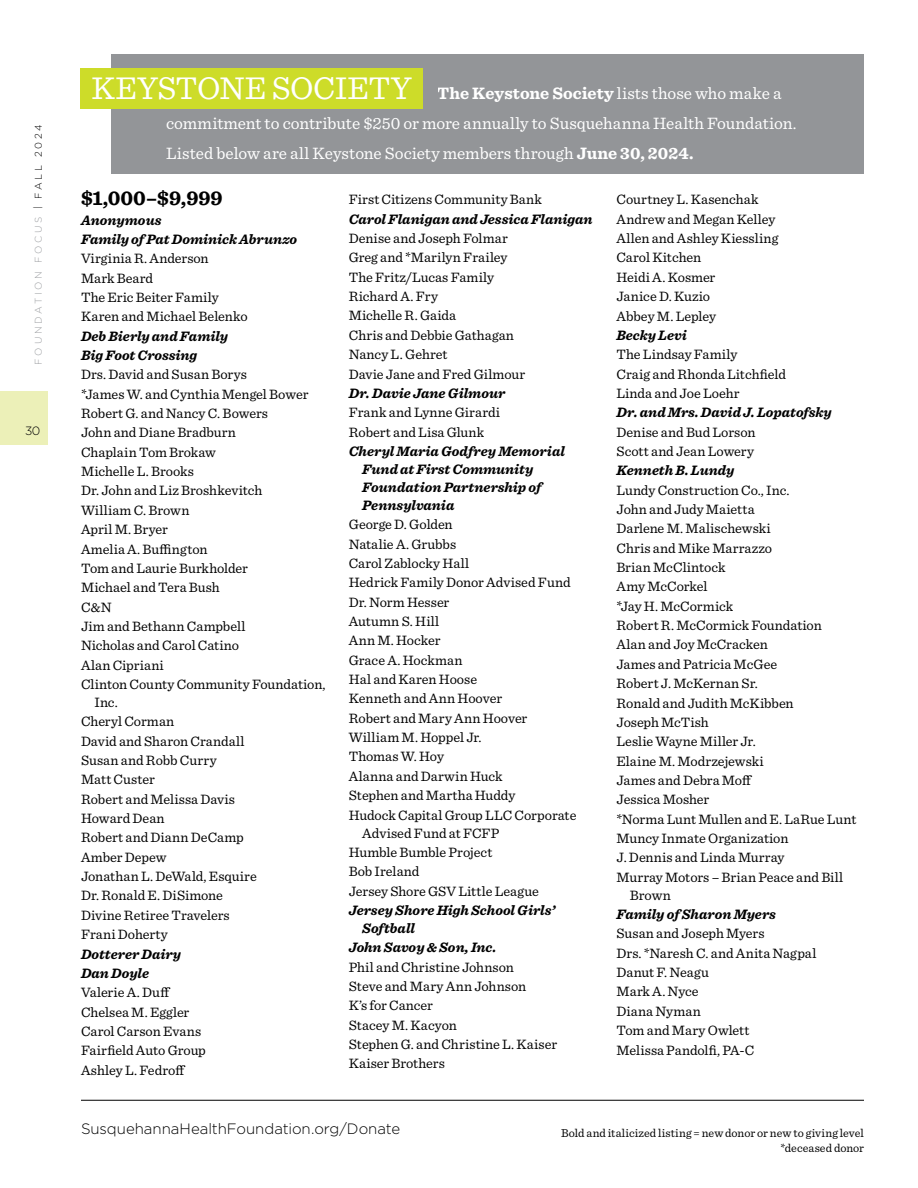
<style>
.page{position:relative;width:918px;height:1188px;background:#fff}
.page>*{position:absolute;margin:0;border:0;box-sizing:border-box;transform-origin:0 0}
.t1{font:33px "Sentinel";letter-spacing:-.015em;color:#fff}
.t2{font:700 21px "Sentinel";letter-spacing:-.01em;color:#000}
.t3{font:17.25px/30px "Sentinel";color:#fff}
.t4{font:300 15px "Gotham HTF";letter-spacing:-.005em;color:#000}
.t5{font:14.25px/19.4px "Sentinel";color:#000}
.t6{font:italic 700 14.25px/18px "Sentinel";color:#000}
.t7{font:12px/15px "Sentinel";letter-spacing:.005em;color:#000;text-align:right}
.t8{font:300 12px "Gotham HTF";color:#000}
.t9{font:300 9.75px "Gotham HTF";letter-spacing:.275em;color:#9d9fa2}
.s1{color:#000}
.s2{font-weight:700}
</style>
<div class="page">
<hr style="left:81px;top:1100px;width:783px;height:1px;background:#000">
<div style="left:111px;top:54px;width:753px;height:120px;background:#939598"></div>
<div style="left:81px;top:68px;width:342px;height:41px;background:#cddc29"></div>
<div style="left:0;top:392px;width:47px;height:54px;background:#ecf0b8"></div>
<p class="t9" style="left:33px;top:364px;width:241px;rotate:-90deg">FOUNDATION FOCUS <span class="s1">| FALL 2024</span></p>
<p class="t8" style="left:25px;top:425px;width:17px">30</p>
<h1 class="t1" style="left:91px;top:63px;width:322px">KEYSTONE SOCIETY</h1>
<p class="t3" style="left:166px;top:78px;width:632px;text-indent:271px"><span class="s2">The Keystone Society</span> lists those who make a commitment to contribute $250 or more annually to Susquehanna Health Foundation.<br>Listed below are all Keystone Society members through <span class="s2">June 30, 2024.</span></p>
<h2 class="t2" style="left:81px;top:182px;width:143px">$1,000–$9,999</h2>
<p class="t6" style="left:81px;top:209px;width:218px;line-height:19.4px">Anonymous<br>Family of Pat Dominick Abrunzo</p>
<p class="t5" style="left:81px;top:248px;width:168px">Virginia R. Anderson<br>Mark Beard<br>The Eric Beiter Family<br>Karen and Michael Belenko</p>
<p class="t6" style="left:81px;top:326px;width:149px;line-height:19.4px">Deb Bierly and Family<br>Big Foot Crossing</p>
<p class="t5" style="left:81px;top:364px;width:246px">Drs. David and Susan Borys<br>*James W. and Cynthia Mengel Bower<br>Robert G. and Nancy C. Bowers<br>John and Diane Bradburn<br>Chaplain Tom Brokaw<br>Michelle L. Brooks<br>Dr. John and Liz Broshkevitch<br>William C. Brown<br>April M. Bryer<br>Amelia A. Buffington<br>Tom and Laurie Burkholder<br>Michael and Tera Bush<br>C&amp;N<br>Jim and Bethann Campbell<br>Nicholas and Carol Catino<br>Alan Cipriani<br>Clinton County Community Foundation,</p>
<p class="t5" style="left:81px;top:692px;width:177px;text-indent:13px">Inc.<br>Cheryl Corman<br>David and Sharon Crandall<br>Susan and Robb Curry<br>Matt Custer<br>Robert and Melissa Davis<br>Howard Dean<br>Robert and Diann DeCamp<br>Amber Depew<br>Jonathan L. DeWald, Esquire<br>Dr. Ronald E. DiSimone<br>Divine Retiree Travelers<br>Frani Doherty</p>
<p class="t6" style="left:81px;top:943px;width:102px;line-height:19.4px">Dotterer Dairy<br>Dan Doyle</p>
<p class="t5" style="left:81px;top:982px;width:126px">Valerie A. Duff<br>Chelsea M. Eggler<br>Carol Carson Evans<br>Fairfield Auto Group<br>Ashley L. Fedroff</p>
<p class="t5" style="left:349px;top:189px;width:195px">First Citizens Community Bank</p>
<p class="t6" style="left:349px;top:209px;width:245px">Carol Flanigan and Jessica Flanigan</p>
<p class="t5" style="left:349px;top:228px;width:178px">Denise and Joseph Folmar<br>Greg and *Marilyn Frailey<br>The Fritz/Lucas Family<br>Richard A. Fry<br>Michelle R. Gaida<br>Chris and Debbie Gathagan<br>Nancy L. Gehret<br>Davie Jane and Fred Gilmour</p>
<p class="t6" style="left:349px;top:383px;width:158px">Dr. Davie Jane Gilmour</p>
<p class="t5" style="left:349px;top:402px;width:153px">Frank and Lynne Girardi<br>Robert and Lisa Glunk</p>
<p class="t6" style="left:362px;top:442px;width:204px;text-indent:-13px">Cheryl Maria Godfrey Memorial<br>Fund at First Community<br>Foundation Partnership of<br>Pennsylvania</p>
<p class="t5" style="left:349px;top:514px;width:229px">George D. Golden<br>Natalie A. Grubbs<br>Carol Zablocky Hall<br>Hedrick Family Donor Advised Fund<br>Dr. Norm Hesser<br>Autumn S. Hill<br>Ann M. Hocker<br>Grace A. Hockman<br>Hal and Karen Hoose<br>Kenneth and Ann Hoover<br>Robert and Mary Ann Hoover<br>William M. Hoppel Jr.<br>Thomas W. Hoy<br>Alanna and Darwin Huck<br>Stephen and Martha Huddy<br>Hudock Capital Group LLC Corporate</p>
<p class="t5" style="left:349px;top:822px;width:192px;text-indent:13px">Advised Fund at FCFP<br>Humble Bumble Project<br>Bob Ireland<br>Jersey Shore GSV Little League</p>
<p class="t6" style="left:362px;top:901px;width:194px;text-indent:-13px">Jersey Shore High School Girls’<br>Softball</p>
<p class="t6" style="left:349px;top:938px;width:149px">John Savoy &amp; Son, Inc.</p>
<p class="t5" style="left:349px;top:956px;width:210px">Phil and Christine Johnson<br>Steve and Mary Ann Johnson<br>K’s for Cancer<br>Stacey M. Kacyon<br>Stephen G. and Christine L. Kaiser<br>Kaiser Brothers</p>
<p class="t5" style="left:616px;top:189px;width:163px">Courtney L. Kasenchak<br>Andrew and Megan Kelley<br>Allen and Ashley Kiessling<br>Carol Kitchen<br>Heidi A. Kosmer<br>Janice D. Kuzio<br>Abbey M. Lepley</p>
<p class="t6" style="left:616px;top:325px;width:72px">Becky Levi</p>
<p class="t5" style="left:616px;top:344px;width:171px">The Lindsay Family<br>Craig and Rhonda Litchfield<br>Linda and Joe Loehr</p>
<p class="t6" style="left:616px;top:403px;width:217px">Dr. and Mrs. David J. Lopatofsky</p>
<p class="t5" style="left:616px;top:421px;width:141px">Denise and Bud Lorson<br>Scott and Jean Lowery</p>
<p class="t6" style="left:616px;top:461px;width:119px">Kenneth B. Lundy</p>
<p class="t5" style="left:616px;top:479px;width:241px">Lundy Construction Co., Inc.<br>John and Judy Maietta<br>Darlene M. Malischewski<br>Chris and Mike Marrazzo<br>Brian McClintock<br>Amy McCorkel<br>*Jay H. McCormick<br>Robert R. McCormick Foundation<br>Alan and Joy McCracken<br>James and Patricia McGee<br>Robert J. McKernan Sr.<br>Ronald and Judith McKibben<br>Joseph McTish<br>Leslie Wayne Miller Jr.<br>Elaine M. Modrzejewski<br>James and Debra Moff<br>Jessica Mosher<br>*Norma Lunt Mullen and E. LaRue Lunt<br>Muncy Inmate Organization<br>J. Dennis and Linda Murray<br>Murray Motors – Brian Peace and Bill</p>
<p class="t5" style="left:630px;top:884px;width:42px">Brown</p>
<p class="t6" style="left:616px;top:905px;width:161px">Family of Sharon Myers</p>
<p class="t5" style="left:616px;top:923px;width:201px">Susan and Joseph Myers<br>Drs. *Naresh C. and Anita Nagpal<br>Danut F. Neagu<br>Mark A. Nyce<br>Diana Nyman<br>Tom and Mary Owlett<br>Melissa Pandolfi, PA-C</p>
<p class="t4" style="left:81px;top:1120px;width:321px">SusquehannaHealthFoundation.org/Donate</p>
<p class="t7" style="left:561px;top:1125px;width:304px">Bold and italicized listing = new donor or new to giving level *deceased donor</p>
</div>
